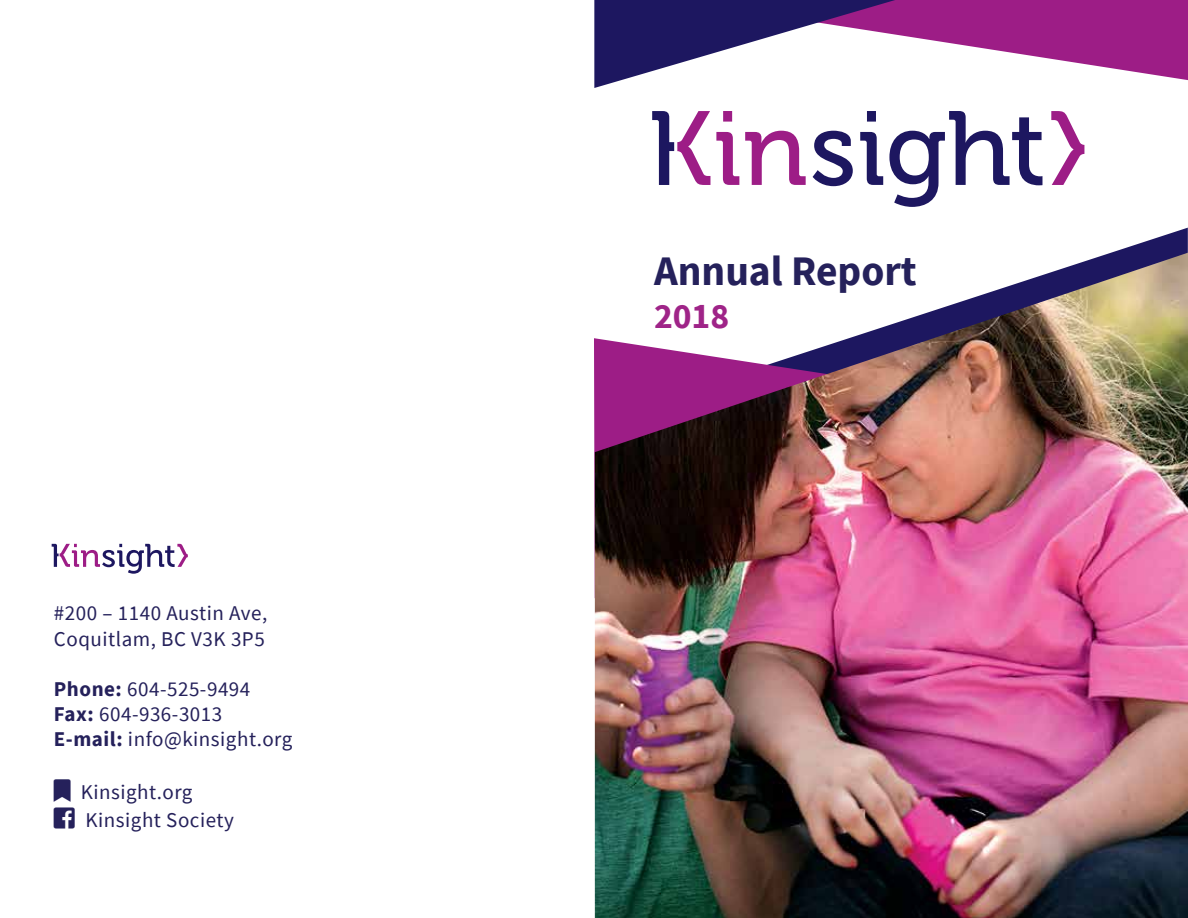
<style>
.page{position:relative;width:1188px;height:918px;background:#fff}
.page>*{position:absolute;margin:0;border:0;box-sizing:border-box;transform-origin:0 0}
.t1{font:700 42px "Source Sans Pro";color:#25215b}
.t2{font:700 36px "Source Sans Pro";color:#9f2488}
.t3{font:21px/25.2px "Source Sans Pro";letter-spacing:.025em;color:#25215b}
.s1{font-weight:700}
</style>
<div class="page">
<svg style="left:52px;top:544px;width:136px;height:30px"></svg>
<svg style="left:1110px;top:228px;width:78px;height:25px"></svg>
<svg style="left:595px;top:0;width:593px;height:88px"></svg>
<img style="left:595px;top:253px;width:593px;height:665px">
<svg style="left:813px;top:131px;width:40px;height:55px"></svg>
<svg style="left:860px;top:111px;width:23px;height:74px"></svg>
<svg style="left:889px;top:111px;width:153px;height:96px"></svg>
<svg style="left:716px;top:111px;width:23px;height:74px"></svg>
<svg style="left:745px;top:131px;width:61px;height:54px"></svg>
<svg style="left:652px;top:111px;width:58px;height:74px"></svg>
<svg style="left:1051px;top:111px;width:33px;height:74px"></svg>
<p class="t3" style="left:54px;top:600px;width:215px">#200 – 1140 Austin Ave,<br>Coquitlam, BC V3K 3P5</p>
<p class="t3" style="left:54px;top:676px;width:240px"><span class="s1">Phone:</span> 604-525-9494<br><span class="s1">Fax:</span> 604-936-3013<br><span class="s1">E-mail:</span> info@kinsight.org</p>
<p class="t3" style="left:81px;top:777px;width:155px;line-height:28.8px">Kinsight.org<br>Kinsight Society</p>
<h1 class="t1" style="left:654px;top:244px;width:264px">Annual Report</h1>
<h2 class="t2" style="left:654px;top:293px;width:77px">2018</h2>
</div>
